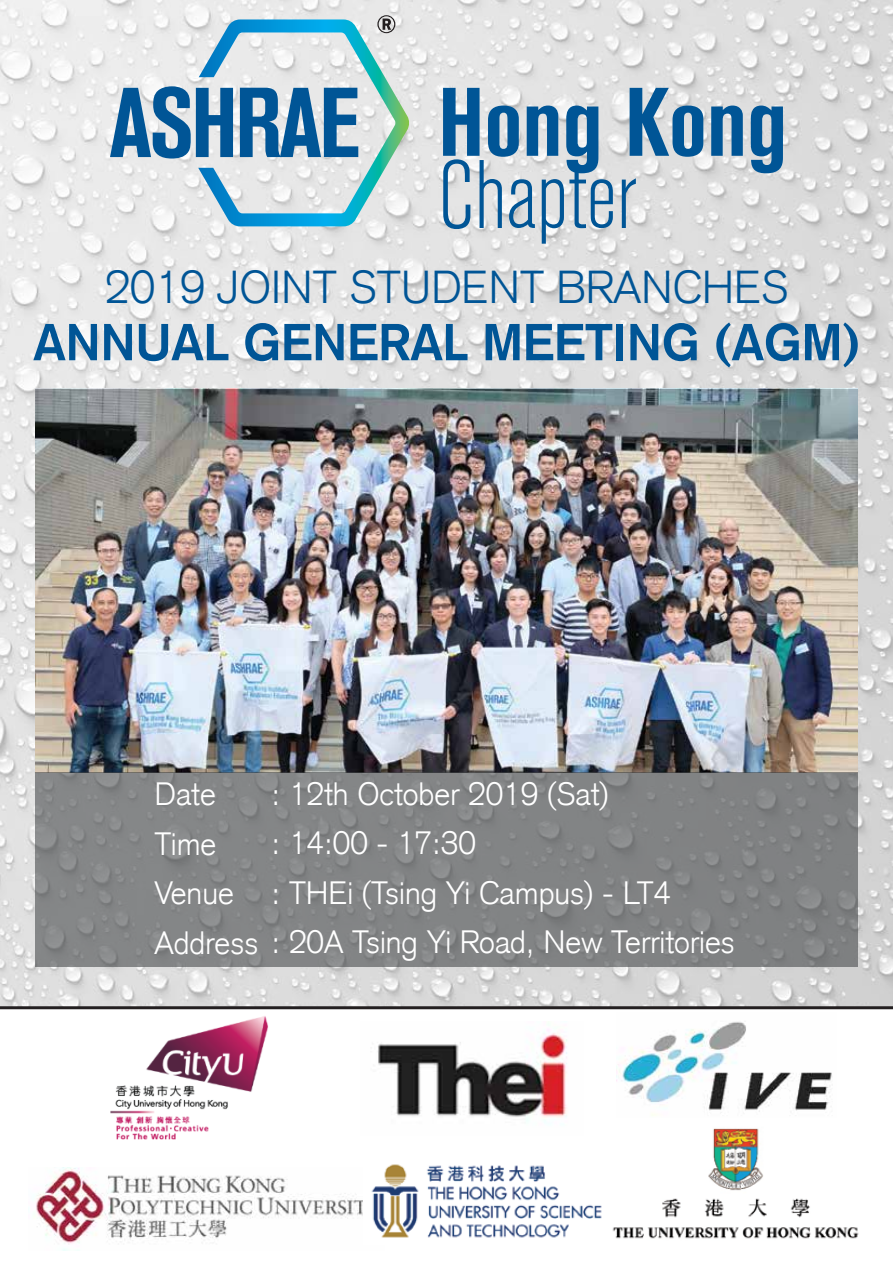
<style>
.page{position:relative;width:893px;height:1263px;background:#fff}
.page>*{position:absolute;margin:0;border:0;box-sizing:border-box;transform-origin:0 0}
.t1{font:700 51px "Akzidenz Grotesk";color:#005596}
.t2{font:300 45px "Akzidenz Grotesk CE";color:#005596}
.t3{font:300 31.5px/49.5px "Akzidenz Grotesk CE";color:#fff}
</style>
<div class="page">
<img style="left:0;top:0;width:893px;height:1006px">
<img style="left:110px;top:1016px;width:159px;height:124px">
<img style="left:377px;top:1024px;width:190px;height:99px">
<img style="left:618px;top:1021px;width:214px;height:95px">
<img style="left:36px;top:1167px;width:327px;height:83px">
<img style="left:371px;top:1164px;width:231px;height:74px">
<img style="left:612px;top:1128px;width:247px;height:111px">
<hr style="left:0;top:1006px;width:893px;height:3px;background:#231f20">
<img style="left:36px;top:389px;width:821px;height:383px">
<div style="left:35px;top:772px;width:822px;height:194px;background:#828485"></div>
<svg style="left:630px;top:88px;width:73px;height:69px;background:#6191b6"></svg>
<svg style="left:711px;top:106px;width:32px;height:50px;background:#3b79a9"></svg>
<svg style="left:751px;top:106px;width:32px;height:67px;background:#3777a7"></svg>
<svg style="left:443px;top:88px;width:170px;height:156px;background:#96b3c9"></svg>
<svg style="left:622px;top:178px;width:14px;height:50px"></svg>
<svg style="left:110px;top:15px;width:300px;height:211px;background:#a5c6d5"></svg>
<h2 class="t2" style="left:105px;top:258px;width:685px">2019 JOINT STUDENT BRANCHES</h2>
<h1 class="t1" style="left:33px;top:311px;width:828px">ANNUAL GENERAL MEETING (AGM)</h1>
<p class="t3" style="left:271px;top:769px;width:401px">: 12th October 2019 (Sat)<br>: 14:00 - 17:30<br>: THEi (Tsing Yi Campus) - LT4</p>
<p class="t3" style="left:155px;top:769px;width:582px">Date<br>Time<br>Venue<br>Address : 20A Tsing Yi Road, New Territories</p>
</div>
